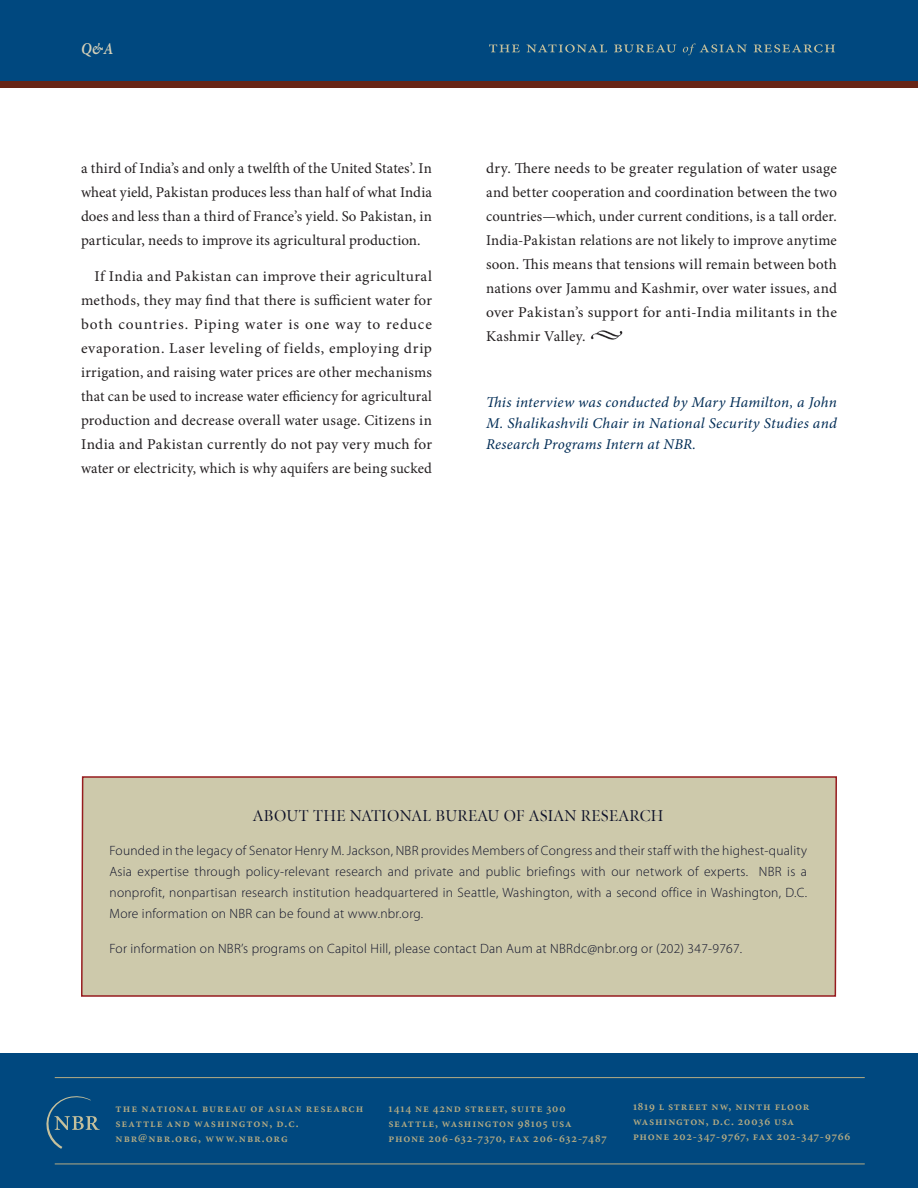
<style>
.page{position:relative;width:918px;height:1188px;background:#fff}
.page>*{position:absolute;margin:0;border:0;box-sizing:border-box;transform-origin:0 0}
.A__Pull_Quote{font:16.5px "Minion Display Regular SC";letter-spacing:.02em;color:#0e1128}
.A__Body_Text_1{font:italic 600 16.5px "Minion Pro";color:#d6d1b9;scale:.9 1}
.A__Body_Text_1-2{font:15px/24px "Minion Pro";letter-spacing:.015em;color:#231f20;text-align:justify}
.A__Body_Text_1-3{font:italic 15px/21px "Minion Pro";letter-spacing:.02em;color:#002c55;text-align:justify}
.A__Pull_Quote-2{font:300 13.5px/21px "Myriad Pro";letter-spacing:.02em;color:#0e1128;text-align:justify}
.NBR_Address{font:12px "Minion Semibold SC";letter-spacing:.07em;color:#b6ac83}
.NBR_Address-2{font:12px "Minion Semibold SC";letter-spacing:.09em;color:#b6ac83}
</style>
<div class="page">
<div style="left:0;top:0;width:918px;height:82px;background:#00487f"></div>
<div style="left:0;top:81px;width:918px;height:7px;background:#672516"></div>
<svg style="left:489px;top:44px;width:31px;height:8px"></svg>
<svg style="left:527px;top:44px;width:80px;height:9px"></svg>
<svg style="left:614px;top:44px;width:62px;height:9px"></svg>
<svg style="left:683px;top:44px;width:64px;height:11px"></svg>
<svg style="left:754px;top:44px;width:81px;height:9px"></svg>
<div style="left:81px;top:776px;width:756px;height:221px;background:#cdc9ab"></div>
<div style="left:1px;top:1053px;width:917px;height:135px;background:#00487f"></div>
<svg style="left:46px;top:1096px;width:54px;height:53px"></svg>
<hr style="left:55px;top:1077px;width:810px;height:1px;background:#b6ac83">
<hr style="left:55px;top:1164px;width:810px;height:1px;background:#b6ac83">
<img style="left:590px;top:330px;width:33px;height:10px">
<p class="A__Body_Text_1" style="left:81px;top:39px;width:38px">Q&amp;A</p>
<p class="A__Body_Text_1-2" style="left:81px;top:156px;width:353px">a third of India’s and only a twelfth of the United States’. In wheat yield, Pakistan produces less than half of what India does and less than a third of France’s yield. So Pakistan, in particular, needs to improve its agricultural production.</p>
<p class="A__Body_Text_1-2" style="left:81px;top:264px;width:353px;text-indent:14px">If India and Pakistan can improve their agricultural methods, they may find that there is sufficient water for both countries. Piping water is one way to reduce evaporation. Laser leveling of fields, employing drip irrigation, and raising water prices are other mechanisms that can be used to increase water efficiency for agricultural production and decrease overall water usage. Citizens in India and Pakistan currently do not pay very much for water or electricity, which is why aquifers are being sucked</p>
<p class="A__Body_Text_1-2" style="left:486px;top:156px;width:353px">dry. There needs to be greater regulation of water usage and better cooperation and coordination between the two countries—which, under current conditions, is a tall order.<br>India-Pakistan relations are not likely to improve anytime soon. This means that tensions will remain between both nations over Jammu and Kashmir, over water issues, and over Pakistan’s support for anti-India militants in the Kashmir Valley.</p>
<p class="A__Body_Text_1-3" style="left:486px;top:392px;width:353px">This interview was conducted by Mary Hamilton, a John M. Shalikashvili Chair in National Security Studies and Research Programs Intern at NBR.</p>
<p class="A__Pull_Quote" style="left:253px;top:807px;width:412px">ABOUT THE NATIONAL BUREAU OF ASIAN RESEARCH</p>
<p class="A__Pull_Quote-2" style="left:110px;top:840px;width:699px">Founded in the legacy of Senator Henry M. Jackson, NBR provides Members of Congress and their staff with the highest-quality Asia expertise through policy-relevant research and private and public briefings with our network of experts. NBR is a nonprofit, nonpartisan research institution headquartered in Seattle, Washington, with a second office in Washington, D.C.<br>More information on NBR can be found at www.nbr.org.</p>
<p class="A__Pull_Quote-2" style="left:110px;top:937px;width:634px">For information on NBR’s programs on Capitol Hill, please contact Dan Aum at NBRdc@nbr.org or (202) 347-9767.</p>
<p class="NBR_Address-2" style="left:116px;top:1102px;width:249px">the national bureau of asian research</p>
<p class="NBR_Address" style="left:116px;top:1117px;width:185px">seattle and washington, d.c.</p>
<p class="NBR_Address" style="left:116px;top:1132px;width:174px">nbr@nbr.org, www.nbr.org</p>
<p class="NBR_Address" style="left:388px;top:1102px;width:179px">1414 ne 42nd street, suite 300</p>
<p class="NBR_Address" style="left:388px;top:1117px;width:185px">seattle, washington 98105 usa</p>
<p class="NBR_Address" style="left:388px;top:1132px;width:220px">phone 206-632-7370, fax 206-632-7487</p>
<p class="NBR_Address" style="left:633px;top:1100px;width:178px">1819 l street nw, ninth floor</p>
<p class="NBR_Address" style="left:633px;top:1115px;width:163px">washington, d.c. 20036 usa</p>
<p class="NBR_Address" style="left:633px;top:1130px;width:219px">phone 202-347-9767, fax 202-347-9766</p>
</div>
